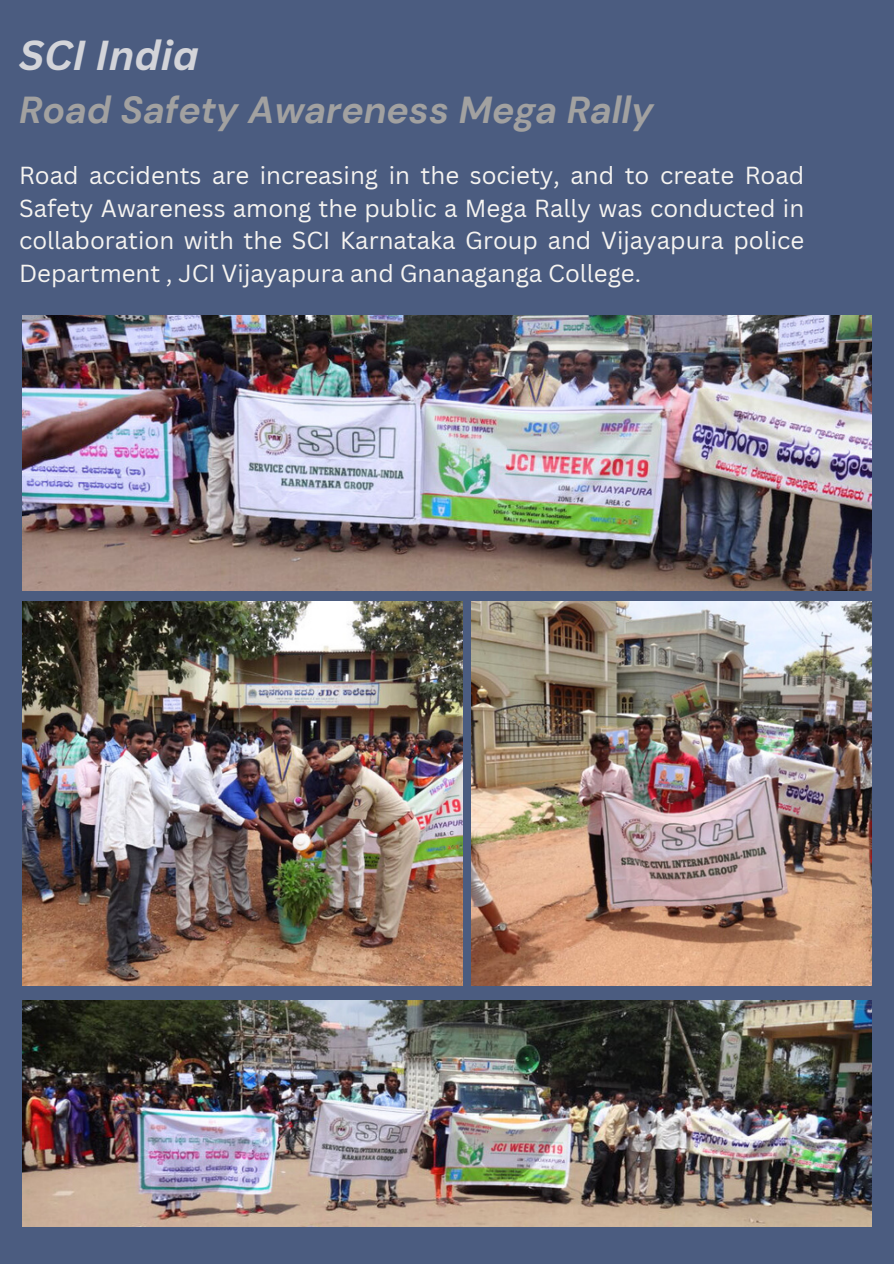
<style>
.page{position:relative;width:894px;height:1264px;background:#fff}
.page>*{position:absolute;margin:0;border:0;box-sizing:border-box;transform-origin:0 0}
.t1{font:italic 700 40.8px "Canva Sans";color:#d3d4d9}
.t2{font:italic 700 37.5px "DM Sans";color:#a2a1a0}
.t3{font:24px/32.7px "Canva Sans";color:#f6f4f1;text-align:justify}
</style>
<div class="page">
<div style="left:0;top:0;width:893px;height:1263px;background:#4b5c80"></div>
<img style="left:23px;top:315px;width:848px;height:275px">
<img style="left:23px;top:1000px;width:848px;height:226px">
<img style="left:23px;top:601px;width:439px;height:384px">
<img style="left:471px;top:601px;width:400px;height:384px">
<p class="t1" style="left:19px;top:27px;width:181px">SCI India</p>
<p class="t2" style="left:19px;top:85px;width:635px">Road Safety Awareness Mega Rally</p>
<p class="t3" style="left:19px;top:158px;width:786px">Road accidents are increasing in the society, and to create Road Safety Awareness among the public a Mega Rally was conducted in collaboration with the SCI Karnataka Group and Vijayapura police Department , JCI Vijayapura and Gnanaganga College.</p>
</div>
